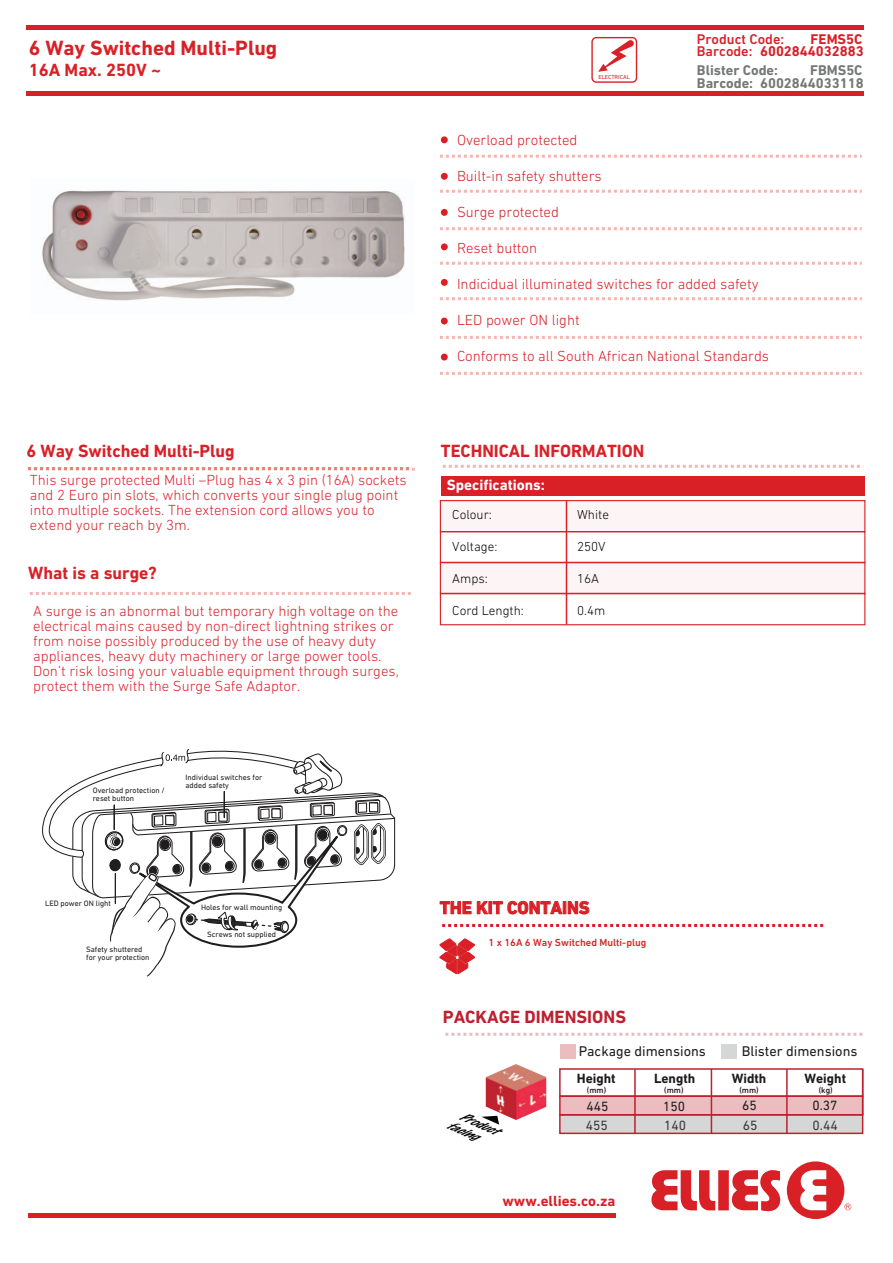
<style>
.page{position:relative;width:893px;height:1263px;background:#fff}
.page>*{position:absolute;margin:0;border:0;box-sizing:border-box;transform-origin:0 0}
.t1{font:700 21px "DIN Next LT Pro";color:#d92026}
.t2{font:700 18px "DIN Next LT Pro";color:#d92026}
.t3{font:700 18px "DIN Next LT Pro";color:#bf2030}
.t4{font:700 15.15px "DIN Next LT Pro";color:#fff}
.t5{font:700 15px "DIN Next LT Pro";color:#d92026}
.t6{font:300 14.85px/15px "DIN Next LT Pro";color:#dc242e}
.t7{font:300 14.85px "DIN Next LT Pro";color:#d92026}
.t8{font:700 14.4px/12.9px "DIN Next LT Pro";color:#767878}
.t9{font:14.4px "DIN Next LT Pro";color:#201d1e}
.t10{font:500 14.4px/12.9px "DIN Next LT Pro";color:#d82128}
.t11{font:700 14.4px "DIN Next LT Pro";color:#d82128}
.t12{font:700 13.65px "DIN Next LT Pro";color:#201c1e}
.t13{font:13.65px "DIN Next LT Pro";color:#3a383b}
.t14{font:13.65px "DIN Next LT Pro";color:#201c1e}
.t15{font:300 13.2px "DIN Next LT Pro";color:#040503}
.t16{font:500 10.5px "DIN Next LT Pro";color:#d92026}
.t17{font:500 8.55px "DIN Next LT Pro";color:#201c1e}
.t18{font:7.95px/7.9px "DIN Next LT Pro";color:#201d1e}
.t19{font:6px "DIN Next LT Pro";color:#d92026}
.s1{font-weight:700}
</style>
<div class="page">
<div style="left:565px;top:562px;width:301px;height:33px;background:#fdf5f5"></div>
<div style="left:26px;top:91px;width:838px;height:5px;background:#d92026"></div>
<div style="left:26px;top:25px;width:838px;height:5px;background:#d92026"></div>
<svg style="left:439px;top:938px;width:36px;height:36px"></svg>
<svg style="left:440px;top:901px;width:31px;height:13px"></svg>
<svg style="left:477px;top:900px;width:112px;height:15px"></svg>
<svg style="left:442px;top:924px;width:382px;height:3px"></svg>
<svg style="left:651px;top:1161px;width:200px;height:58px"></svg>
<hr style="left:28px;top:1213px;width:587px;height:4px;background:#d92026">
<svg style="left:443px;top:465px;width:421px;height:3px"></svg>
<div style="left:441px;top:476px;width:169px;height:19px;background:#d92026"></div>
<div style="left:610px;top:476px;width:255px;height:19px;background:#d92026"></div>
<div style="left:565px;top:500px;width:301px;height:32px;background:#fdf5f5"></div>
<div style="left:440px;top:562px;width:425px;height:32px;border:1px solid #d92026"></div>
<div style="left:440px;top:500px;width:425px;height:32px;border:1px solid #d92026"></div>
<div style="left:440px;top:593px;width:425px;height:32px;border:1px solid #d92026"></div>
<svg style="left:28px;top:467px;width:387px;height:4px"></svg>
<svg style="left:591px;top:37px;width:46px;height:46px"></svg>
<svg style="left:42px;top:749px;width:354px;height:227px"></svg>
<hr style="left:566px;top:501px;width:1px;height:123px;background:#d92026">
<div style="left:562px;top:1117px;width:298px;height:14px;background:#d5d7d6"></div>
<div style="left:814px;top:1120px;width:23px;height:10px;background:#d5d7d6"></div>
<div style="left:587px;top:1120px;width:20px;height:10px;background:#d5d7d6"></div>
<div style="left:666px;top:1120px;width:19px;height:10px;background:#d5d7d6"></div>
<div style="left:743px;top:1120px;width:13px;height:10px;background:#d5d7d6"></div>
<div style="left:560px;top:1044px;width:15px;height:15px;background:#ecbcbf"></div>
<div style="left:721px;top:1044px;width:15px;height:15px;background:#d5d7d6"></div>
<div style="left:560px;top:1097px;width:303px;height:18px;background:#ecbcbf"></div>
<img style="left:486px;top:1064px;width:60px;height:56px">
<svg style="left:445px;top:1033px;width:417px;height:3px"></svg>
<div style="left:559px;top:1068px;width:304px;height:29px;border:2px solid #bf2030"></div>
<div style="left:559px;top:1095px;width:304px;height:20px;border:2px solid #bf2030"></div>
<div style="left:559px;top:1114px;width:304px;height:20px;border:2px solid #bf2030"></div>
<hr style="left:634px;top:1069px;width:2px;height:64px;background:#bf2030">
<hr style="left:711px;top:1069px;width:1px;height:64px;background:#bf2030">
<hr style="left:786px;top:1069px;width:2px;height:64px;background:#bf2030">
<hr style="left:862px;top:1069px;width:1px;height:46px;background:#bf2030">
<img style="left:446px;top:1113px;width:62px;height:28px">
<svg style="left:481px;top:1116px;width:18px;height:8px"></svg>
<svg style="left:440px;top:190px;width:422px;height:3px"></svg>
<svg style="left:440px;top:155px;width:422px;height:3px"></svg>
<div style="left:441px;top:136px;width:7px;height:7px;background:#d92026;border-radius:50%"></div>
<svg style="left:440px;top:227px;width:422px;height:3px"></svg>
<div style="left:441px;top:209px;width:7px;height:7px;background:#d92026;border-radius:50%"></div>
<svg style="left:440px;top:262px;width:422px;height:3px"></svg>
<div style="left:441px;top:243px;width:7px;height:7px;background:#d92026;border-radius:50%"></div>
<svg style="left:440px;top:297px;width:422px;height:3px"></svg>
<div style="left:441px;top:279px;width:7px;height:7px;background:#d92026;border-radius:50%"></div>
<div style="left:441px;top:173px;width:7px;height:7px;background:#d92026;border-radius:50%"></div>
<svg style="left:440px;top:336px;width:422px;height:3px"></svg>
<div style="left:441px;top:318px;width:7px;height:6px;background:#d92026;border-radius:50%"></div>
<svg style="left:440px;top:372px;width:422px;height:3px"></svg>
<div style="left:441px;top:354px;width:7px;height:6px;background:#d92026;border-radius:50%"></div>
<svg style="left:30px;top:592px;width:381px;height:3px"></svg>
<img style="left:42px;top:190px;width:363px;height:111px">
<h1 class="t1" style="left:29px;top:35px;width:250px">6 Way Switched Multi-Plug</h1>
<p class="t2" style="left:29px;top:60px;width:134px">16A Max. 250V ~</p>
<p class="t2" style="left:27px;top:440px;width:210px">6 Way Switched Multi-Plug</p>
<p class="t6" style="left:30px;top:472px;width:378px">This surge protected Multi –Plug has 4 x 3 pin (16A) sockets and 2 Euro pin slots, which converts your single plug point into multiple sockets. The extension cord allows you to extend your reach by 3m.</p>
<p class="t2" style="left:28px;top:562px;width:130px">What is a surge?</p>
<p class="t6" style="left:33px;top:603px;width:367px">A surge is an abnormal but temporary high voltage on the electrical mains caused by non-direct lightning strikes or from noise possibly produced by the use of heavy duty appliances, heavy duty machinery or large power tools.<br>Don’t risk losing your valuable equipment through surges, protect them with the Surge Safe Adaptor.</p>
<p class="t18" style="left:93px;top:786px;width:74px">Overload protection / reset button</p>
<p class="t18" style="left:186px;top:773px;width:78px">Individual switches for added safety</p>
<p class="t19" style="left:598px;top:73px;width:33px">ELECTRICAL</p>
<p class="t11" style="left:811px;top:30px;width:53px">FEMS5C</p>
<p class="t10" style="left:697px;top:32px;width:168px">Product Code:<br>Barcode: <span class="s1">6002844032883</span></p>
<p class="t8" style="left:697px;top:63px;width:83px">Blister Code:<br>Barcode:</p>
<p class="t8" style="left:810px;top:63px;width:54px">FBMS5C</p>
<p class="t8" style="left:760px;top:76px;width:105px">6002844033118</p>
<p class="t7" style="left:457px;top:131px;width:122px">Overload protected</p>
<p class="t7" style="left:457px;top:167px;width:146px">Built-in safety shutters</p>
<p class="t7" style="left:457px;top:203px;width:104px">Surge protected</p>
<p class="t7" style="left:457px;top:239px;width:82px">Reset button</p>
<p class="t7" style="left:457px;top:275px;width:303px">Indicidual illuminated switches for added safety</p>
<p class="t7" style="left:457px;top:311px;width:124px">LED power ON light</p>
<p class="t7" style="left:457px;top:347px;width:314px">Conforms to all South African National Standards</p>
<p class="t2" style="left:441px;top:440px;width:205px">TECHNICAL INFORMATION</p>
<p class="t4" style="left:447px;top:476px;width:100px">Specifications:</p>
<p class="t15" style="left:452px;top:507px;width:41px">Colour:</p>
<p class="t15" style="left:577px;top:507px;width:33px">White</p>
<p class="t15" style="left:452px;top:539px;width:47px">Voltage:</p>
<p class="t15" style="left:577px;top:539px;width:30px">250V</p>
<p class="t15" style="left:452px;top:571px;width:37px">Amps:</p>
<p class="t15" style="left:577px;top:571px;width:23px">16A</p>
<p class="t15" style="left:452px;top:603px;width:73px">Cord Length:</p>
<p class="t15" style="left:577px;top:603px;width:30px">0.4m</p>
<p class="t18" style="left:45px;top:899px;width:67px">LED power ON light</p>
<p class="t18" style="left:86px;top:945px;width:65px">Safety shuttered for your protection</p>
<p class="t18" style="left:201px;top:903px;width:83px">Holes for wall mounting</p>
<p class="t18" style="left:207px;top:930px;width:70px">Screws not supplied</p>
<p class="t2" style="left:440px;top:897px;width:151px">THE KIT CONTAINS</p>
<p class="t16" style="left:489px;top:936px;width:159px">1 x 16A 6 Way Switched Multi-plug</p>
<p class="t3" style="left:443px;top:1007px;width:185px">PACKAGE DIMENSIONS</p>
<p class="t9" style="left:579px;top:1042px;width:129px">Package dimensions</p>
<p class="t9" style="left:742px;top:1042px;width:117px">Blister dimensions</p>
<p class="t12" style="left:577px;top:1070px;width:40px">Height</p>
<p class="t12" style="left:732px;top:1070px;width:36px">Width</p>
<p class="t14" style="left:586px;top:1098px;width:23px">445</p>
<p class="t14" style="left:663px;top:1098px;width:23px">150</p>
<p class="t14" style="left:742px;top:1098px;width:16px">65</p>
<p class="t14" style="left:812px;top:1098px;width:27px">0.37</p>
<p class="t12" style="left:804px;top:1070px;width:43px">Weight</p>
<p class="t12" style="left:654px;top:1070px;width:43px">Length</p>
<p class="t17" style="left:587px;top:1085px;width:21px">(mm)</p>
<p class="t17" style="left:664px;top:1085px;width:21px">(mm)</p>
<p class="t17" style="left:739px;top:1085px;width:21px">(mm)</p>
<p class="t17" style="left:819px;top:1085px;width:15px">(kg)</p>
<p class="t13" style="left:586px;top:1117px;width:23px">455</p>
<p class="t13" style="left:664px;top:1117px;width:23px">140</p>
<p class="t13" style="left:743px;top:1117px;width:16px">65</p>
<p class="t13" style="left:813px;top:1117px;width:27px">0.44</p>
<p class="t5" style="left:502px;top:1192px;width:114px">www.ellies.co.za</p>
</div>
